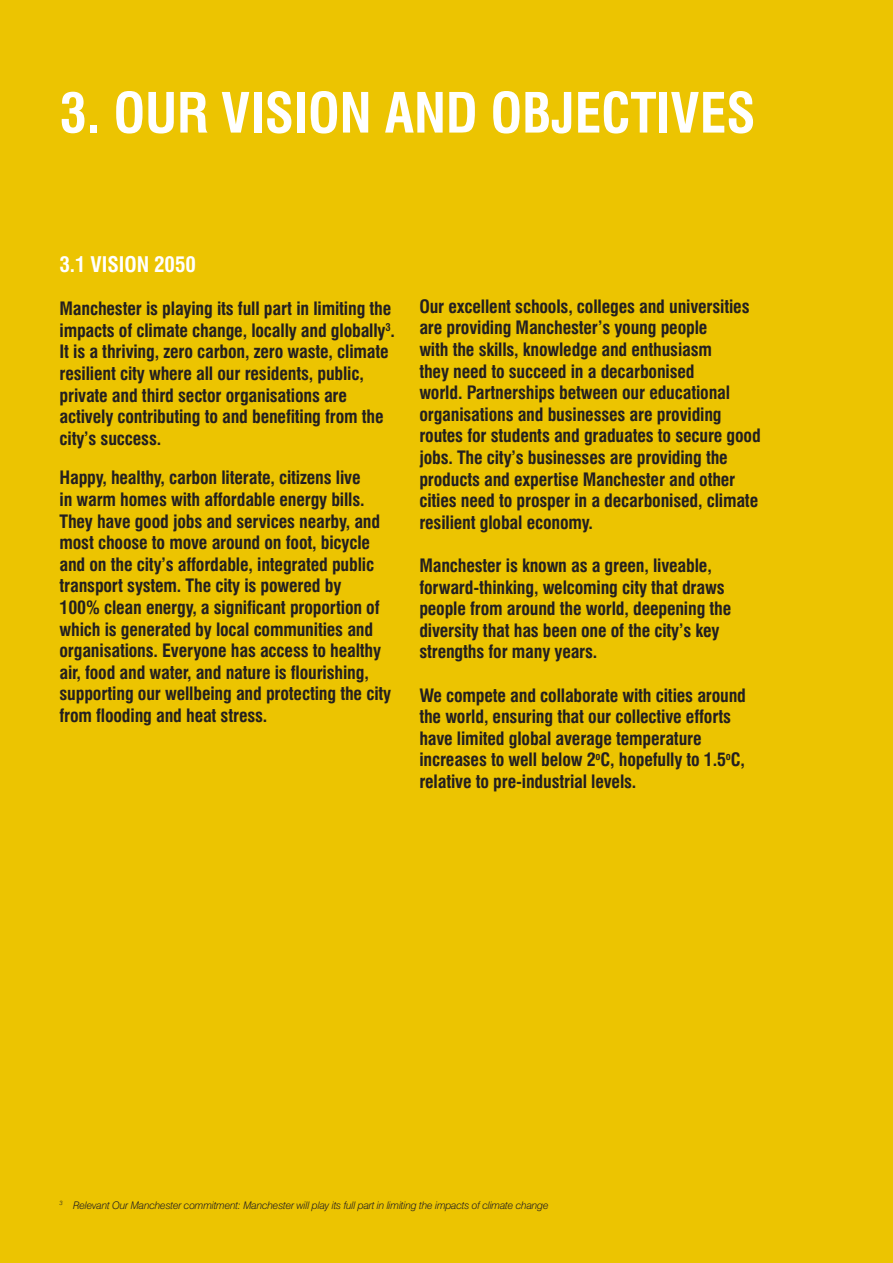
<style>
.page{position:relative;width:893px;height:1263px;background:#ecc401}
.page>*{position:absolute;margin:0;border:0;box-sizing:border-box;transform-origin:0 0}
.t1{font:700 condensed 54px "Swiss 721 BT";letter-spacing:-.005em;color:#fff}
.t2{font:700 condensed 21px "Swiss 721 BT";letter-spacing:-.005em;color:#fff}
.t3{font:700 condensed 18px/21.6px "Swiss 721 BT";letter-spacing:-.01em;color:#231f20}
.t4{font:italic 300 10.5px "Swiss 721 BT";letter-spacing:-.02em;color:#231f20}
</style>
<div class="page">
<h1 class="t1" style="left:60px;top:81px;width:698px">3. OUR VISION AND OBJECTIVES</h1>
<p class="t2" style="left:60px;top:252px;width:138px">3.1 VISION 2050</p>
<p class="t3" style="left:60px;top:298px;width:337px">Manchester is playing its full part in limiting the impacts of climate change, locally and globally<sup>3</sup>.<br>It is a thriving, zero carbon, zero waste, climate resilient city where all our residents, public, private and third sector organisations are actively contributing to and benefiting from the city’s success.</p>
<p class="t3" style="left:60px;top:467px;width:333px">Happy, healthy, carbon literate, citizens live<br>in warm homes with affordable energy bills.<br>They have good jobs and services nearby, and most choose to move around on foot, bicycle and on the city’s affordable, integrated public transport system. The city is powered by<br>100% clean energy, a significant proportion of which is generated by local communities and organisations. Everyone has access to healthy air, food and water, and nature is flourishing, supporting our wellbeing and protecting the city from flooding and heat stress.</p>
<p class="t3" style="left:419px;top:295px;width:343px">Our excellent schools, colleges and universities are providing Manchester’s young people<br>with the skills, knowledge and enthusiasm<br>they need to succeed in a decarbonised<br>world. Partnerships between our educational organisations and businesses are providing routes for students and graduates to secure good jobs. The city’s businesses are providing the products and expertise Manchester and other cities need to prosper in a decarbonised, climate resilient global economy.</p>
<p class="t3" style="left:419px;top:555px;width:314px">Manchester is known as a green, liveable, forward-thinking, welcoming city that draws people from around the world, deepening the diversity that has been one of the city’s key strengths for many years.</p>
<p class="t3" style="left:419px;top:684px;width:328px">We compete and collaborate with cities around the world, ensuring that our collective efforts have limited global average temperature increases to well below 2<sup>o</sup>C, hopefully to 1.5<sup>o</sup>C, relative to pre-industrial levels.</p>
<p class="t4" style="left:60px;top:1199px;width:491px"><sup>3</sup> Relevant Our Manchester commitment: Manchester will play its full part in limiting the impacts of climate change</p>
</div>
